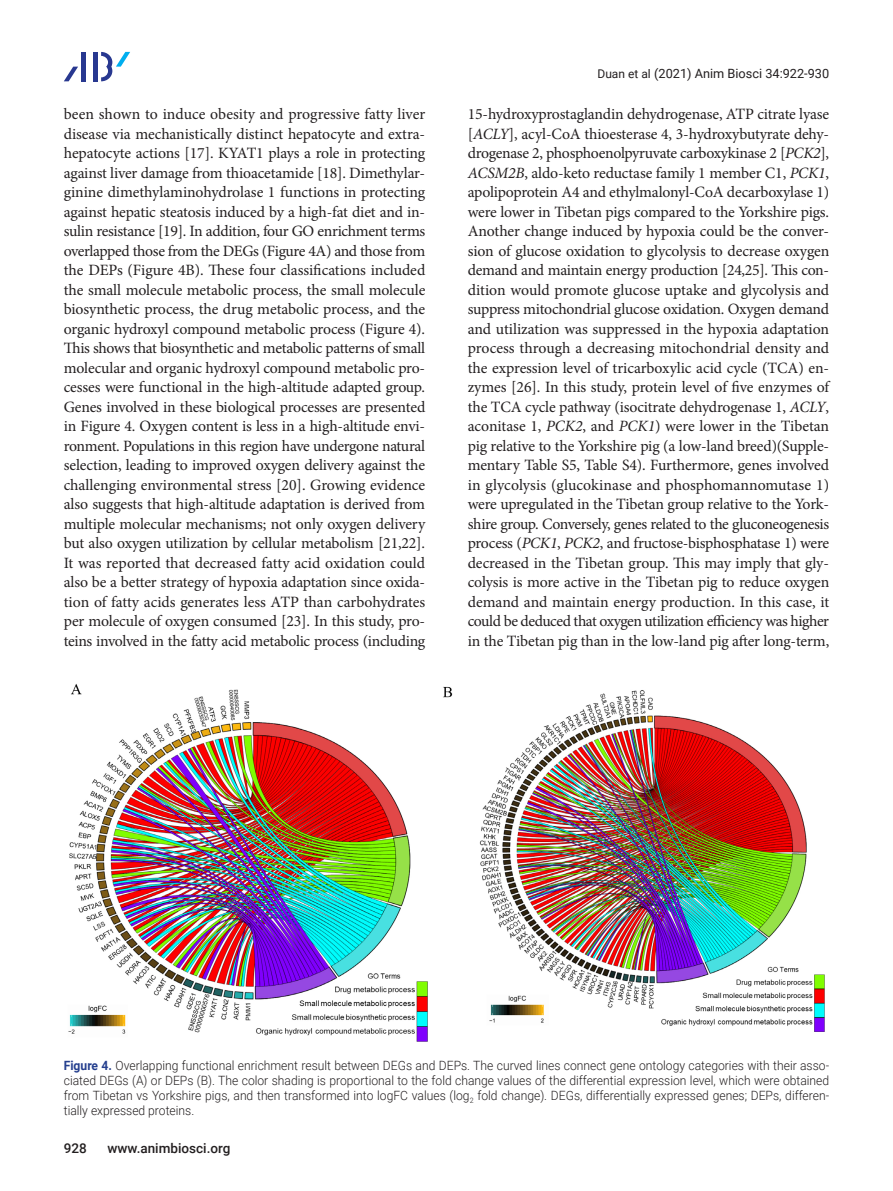
<style>
.page{position:relative;width:893px;height:1191px;background:#fff}
.page>*{position:absolute;margin:0;border:0;box-sizing:border-box;transform-origin:0 0}
.본문{font:15.75px/19.5px "Minion Pro";letter-spacing:-.02em;color:#231f20;text-align:justify}
.t1{font:500 13.5px "Roboto";color:#231f20}
.표_그림__제목{font:300 12.75px/15px "Roboto";color:#231f20;text-align:justify;scale:.95 1}
.t2{font:12.75px "Roboto";color:#231f20}
.s1{font-size:12px}
.s2{font-style:italic}
.s3{font-weight:700;color:#253f8e}
</style>
<div class="page">
<div style="left:93px;top:52px;width:5px;height:29px;background:#283890"></div>
<hr style="left:82px;top:52px;width:4px;height:29px;background:#283890">
<svg style="left:64px;top:67px;width:14px;height:14px"></svg>
<svg style="left:101px;top:52px;width:29px;height:29px"></svg>
<img style="left:68px;top:684px;width:757px;height:358px">
<p class="t2" style="left:597px;top:65px;width:233px"><span class="s1">Duan et al</span> (2021) Anim Biosci 34:922-930</p>
<p class="본문" style="left:64px;top:105px;width:363px">been shown to induce obesity and progressive fatty liver disease via mechanistically distinct hepatocyte and extra&shy;hepatocyte actions [17]. KYAT1 plays a role in protecting against liver damage from thioacetamide [18]. Dimethylar&shy;ginine dimethylaminohydrolase 1 functions in protecting against hepatic steatosis induced by a high-fat diet and in&shy;sulin resistance [19]. In addition, four GO enrichment terms overlapped those from the DEGs (Figure 4A) and those from the DEPs (Figure 4B). These four classifications included the small molecule metabolic process, the small molecule biosynthetic process, the drug metabolic process, and the organic hydroxyl compound metabolic process (Figure 4).<br>This shows that biosynthetic and metabolic patterns of small molecular and organic hydroxyl compound metabolic pro&shy;cesses were functional in the high-altitude adapted group.<br>Genes involved in these biological processes are presented in Figure 4. Oxygen content is less in a high-altitude envi&shy;ronment. Populations in this region have undergone natural selection, leading to improved oxygen delivery against the challenging environmental stress [20]. Growing evidence also suggests that high-altitude adaptation is derived from multiple molecular mechanisms; not only oxygen delivery but also oxygen utilization by cellular metabolism [21,22].<br>It was reported that decreased fatty acid oxidation could also be a better strategy of hypoxia adaptation since oxida&shy;tion of fatty acids generates less ATP than carbohydrates per molecule of oxygen consumed [23]. In this study, pro&shy;teins involved in the fatty acid metabolic process (including</p>
<p class="본문" style="left:468px;top:105px;width:363px">15-hydroxyprostaglandin dehydrogenase, ATP citrate lyase [<span class="s2">ACLY</span>], acyl-CoA thioesterase 4, 3-hydroxybutyrate dehy&shy;drogenase 2, phosphoenolpyruvate carboxykinase 2 [<span class="s2">PCK2</span>], <span class="s2">ACSM2B</span>, aldo-keto reductase family 1 member C1, <span class="s2">PCK1</span>, apolipoprotein A4 and ethylmalonyl-CoA decarboxylase 1) were lower in Tibetan pigs compared to the Yorkshire pigs.<br>Another change induced by hypoxia could be the conver&shy;sion of glucose oxidation to glycolysis to decrease oxygen demand and maintain energy production [24,25]. This con&shy;dition would promote glucose uptake and glycolysis and suppress mitochondrial glucose oxidation. Oxygen demand and utilization was suppressed in the hypoxia adaptation process through a decreasing mitochondrial density and the expression level of tricarboxylic acid cycle (TCA) en&shy;zymes [26]. In this study, protein level of five enzymes of the TCA cycle pathway (isocitrate dehydrogenase 1, <span class="s2">ACLY</span>, aconitase 1, <span class="s2">PCK2</span>, and <span class="s2">PCK1</span>) were lower in the Tibetan pig relative to the Yorkshire pig (a low-land breed)(Supple&shy;mentary Table S5, Table S4). Furthermore, genes involved in glycolysis (glucokinase and phosphomannomutase 1) were upregulated in the Tibetan group relative to the York&shy;shire group. Conversely, genes related to the gluconeogenesis process (<span class="s2">PCK1</span>, <span class="s2">PCK2</span>, and fructose-bisphosphatase 1) were decreased in the Tibetan group. This may imply that gly&shy;colysis is more active in the Tibetan pig to reduce oxygen demand and maintain energy production. In this case, it could be deduced that oxygen utilization efficiency was higher in the Tibetan pig than in the low-land pig after long-term,</p>
<p class="표_그림__제목" style="left:64px;top:1057px;width:807px"><span class="s3">Figure 4.</span> Overlapping functional enrichment result between DEGs and DEPs. The curved lines connect gene ontology categories with their asso&shy;ciated DEGs (A) or DEPs (B). The color shading is proportional to the fold change values of the differential expression level, which were obtained from Tibetan vs Yorkshire pigs, and then transformed into logFC values (log<sub>2</sub> fold change). DEGs, differentially expressed genes; DEPs, differen&shy;tially expressed proteins.</p>
<p class="t1" style="left:64px;top:1138px;width:25px">928</p>
<p class="t1" style="left:107px;top:1138px;width:125px">www.animbiosci.org</p>
</div>
